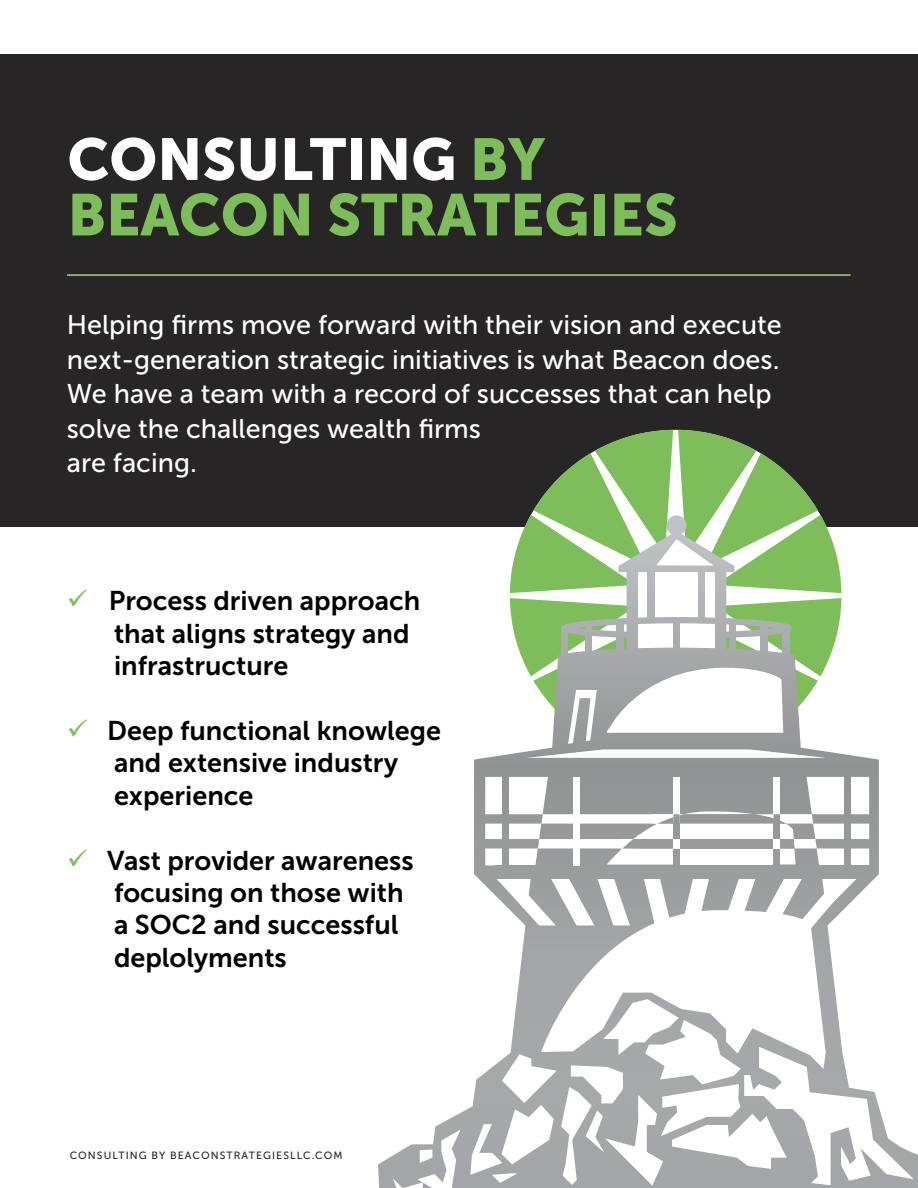
<style>
.page{position:relative;width:918px;height:1188px;background:#fff}
.page>*{position:absolute;margin:0;border:0;box-sizing:border-box;transform-origin:0 0}
.t1{font:58.5px/55.5px "Museo Sans 900";color:#7dbd5a}
.t2{font:27px/34.5px "Museo Sans 500";color:#fff}
.t3{font:27px/32.4px "Museo Sans 700";color:#000}
.t4{font:10.5px "Museo Sans 500";letter-spacing:.1em;color:#272525}
.s1{color:#fff}
.s2{color:#7dbd5a}
</style>
<div class="page">
<div style="left:0;top:54px;width:918px;height:472px;background:#272525"></div>
<hr style="left:67px;top:274px;width:783px;height:2px;background:#afcd75">
<svg style="left:378px;top:585px;width:540px;height:603px"></svg>
<svg style="left:541px;top:939px;width:285px;height:60px"></svg>
<svg style="left:470px;top:999px;width:444px;height:187px"></svg>
<svg style="left:393px;top:1129px;width:68px;height:59px"></svg>
<div style="left:844px;top:773px;width:7px;height:99px;background:#919395"></div>
<div style="left:502px;top:773px;width:7px;height:99px;background:#919395"></div>
<svg style="left:477px;top:777px;width:396px;height:162px"></svg>
<svg style="left:510px;top:430px;width:331px;height:331px"></svg>
<h1 class="t1" style="left:68px;top:131px;width:612px"><span class="s1">CONSULTING</span> BY<br>BEACON STRATEGIES</h1>
<p class="t2" style="left:67px;top:308px;width:717px">Helping firms move forward with their vision and execute next-generation strategic initiatives is what Beacon does.<br>We have a team with a record of successes that can help solve the challenges wealth firms<br>are facing.</p>
<p class="t3" style="left:114px;top:585px;width:308px;text-indent:-47px"><span class="s2">✓</span> Process driven approach that aligns strategy and infrastructure</p>
<p class="t3" style="left:114px;top:714px;width:329px;text-indent:-47px"><span class="s2">✓</span> Deep functional knowlege and extensive industry experience</p>
<p class="t3" style="left:114px;top:844px;width:301px;text-indent:-47px"><span class="s2">✓</span> Vast provider awareness focusing on those with a SOC2 and successful deplolyments</p>
<p class="t4" style="left:70px;top:1150px;width:274px">CONSULTING BY BEACONSTRATEGIESLLC.COM</p>
</div>
